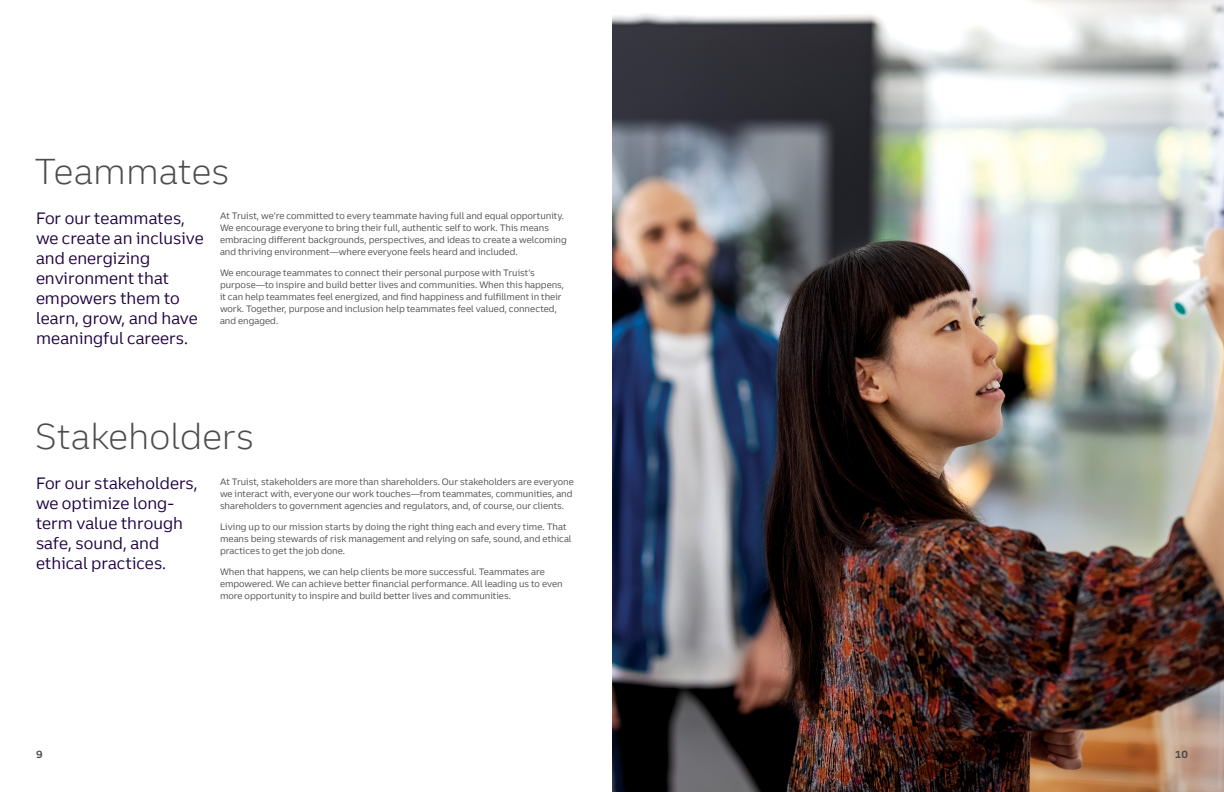
<style>
.page{position:relative;width:1224px;height:792px;background:#fff}
.page>*{position:absolute;margin:0;border:0;box-sizing:border-box;transform-origin:0 0}
.Subhead{font:300 35px "Truist Trio";color:#4b4c4d}
.Smaller_dek{font:16px/20px "Truist Trio";color:#1d0040}
.Dek{font:700 10px "Truist Trio";color:#4b4c4d}
.Body{font:9px/12px "Truist Trio";color:#4b4c4d}
</style>
<div class="page">
<img style="left:612px;top:0;width:612px;height:792px">
<p class="Subhead" style="left:34px;top:150px;width:197px">Teammates</p>
<p class="Body" style="left:220px;top:210px;width:348px">At Truist, we’re committed to every teammate having full and equal opportunity.<br>We encourage everyone to bring their full, authentic self to work. This means embracing different backgrounds, perspectives, and ideas to create a welcoming and thriving environment—where everyone feels heard and included.</p>
<p class="Body" style="left:220px;top:267px;width:346px">We encourage teammates to connect their personal purpose with Truist’s purpose—to inspire and build better lives and communities. When this happens, it can help teammates feel energized, and find happiness and fulfillment in their work. Together, purpose and inclusion help teammates feel valued, connected, and engaged.</p>
<p class="Smaller_dek" style="left:36px;top:208px;width:169px">For our teammates, we create an inclusive and energizing environment that empowers them to learn, grow, and have meaningful careers.</p>
<p class="Subhead" style="left:35px;top:415px;width:220px">Stakeholders</p>
<p class="Smaller_dek" style="left:36px;top:473px;width:163px">For our stakeholders, we optimize long&shy;term value through safe, sound, and ethical practices.</p>
<p class="Body" style="left:220px;top:476px;width:355px">At Truist, stakeholders are more than shareholders. Our stakeholders are everyone we interact with, everyone our work touches—from teammates, communities, and shareholders to government agencies and regulators, and, of course, our clients.</p>
<p class="Body" style="left:220px;top:521px;width:353px">Living up to our mission starts by doing the right thing each and every time. That means being stewards of risk management and relying on safe, sound, and ethical practices to get the job done.</p>
<p class="Body" style="left:220px;top:566px;width:344px">When that happens, we can help clients be more successful. Teammates are empowered. We can achieve better financial performance. All leading us to even more opportunity to inspire and build better lives and communities.</p>
<p class="Dek" style="left:36px;top:748px;width:8px">9</p>
<p class="Dek" style="left:1175px;top:748px;width:15px">10</p>
</div>
